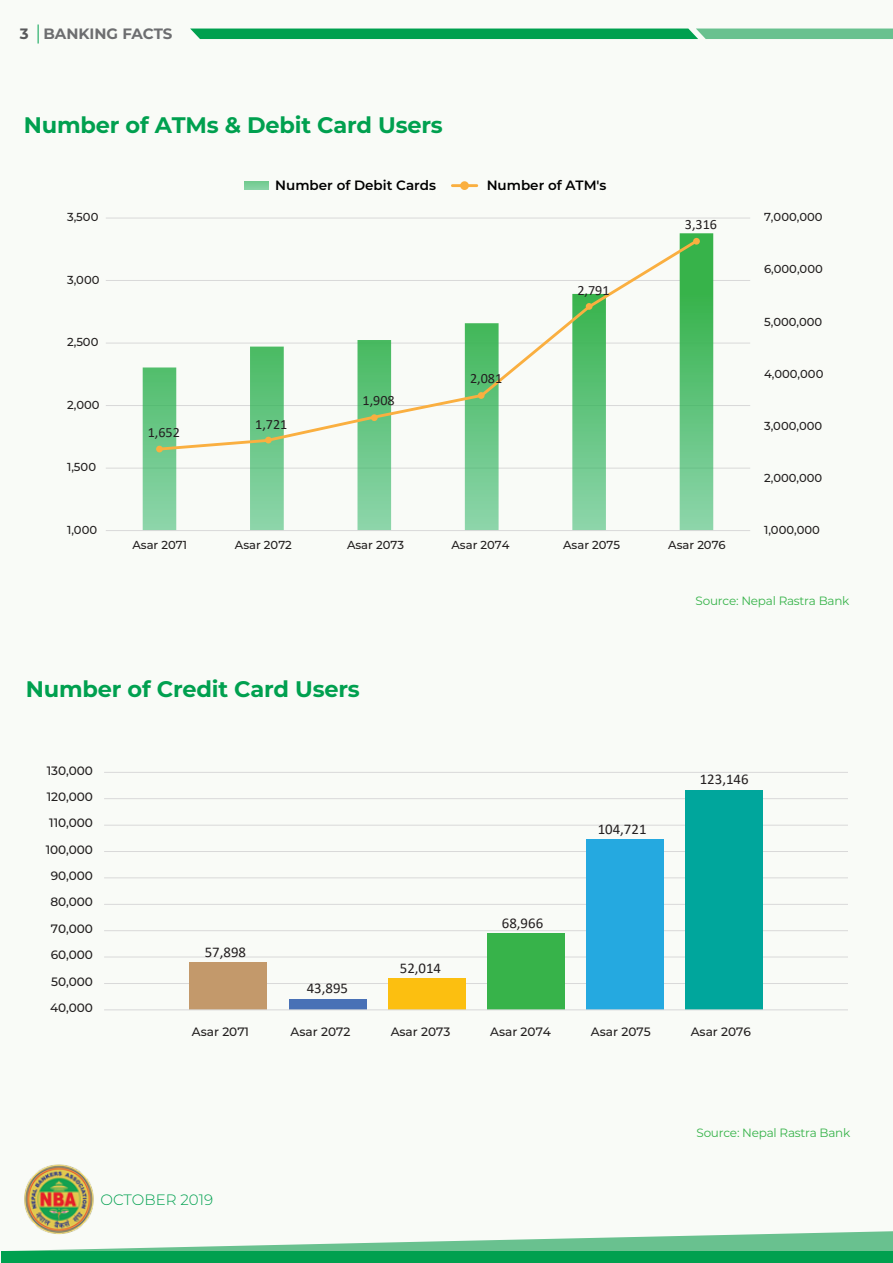
<style>
.page{position:relative;width:893px;height:1263px;background:#f9fbf7}
.page>*{position:absolute;margin:0;border:0;box-sizing:border-box;transform-origin:0 0}
.t1{font:700 22.5px "Montserrat";letter-spacing:-.01em;color:#00a04f}
.t2{font:700 15px "Montserrat";color:#6d6e70}
.t3{font:300 15px "Montserrat";color:#00a04f}
.t4{font:14.85px "Calibri";color:#231f20}
.t5{font:14.1px "Calibri";color:#231f20}
.t6{font:600 13.5px "Montserrat";color:#000}
.t7{font:500 12.15px "Montserrat";color:#221f1f}
.t8{font:12px "Montserrat";letter-spacing:-.02em;color:#37b34a}
.t9{font:500 11.55px "Montserrat";color:#221f1f}
.s1{color:#58595b}
</style>
<div class="page">
<svg style="left:190px;top:29px;width:703px;height:10px;background:#21aa63"></svg>
<svg style="left:38px;top:25px;width:1px;height:19px"></svg>
<svg style="left:8px;top:1231px;width:885px;height:20px"></svg>
<div style="left:1px;top:1251px;width:892px;height:12px;background:#00a04f"></div>
<img style="left:9px;top:1164px;width:99px;height:84px">
<hr style="left:106px;top:468px;width:644px;height:1px;background:#d9d9d9">
<hr style="left:106px;top:405px;width:644px;height:1px;background:#d9d9d9">
<hr style="left:106px;top:343px;width:644px;height:1px;background:#d9d9d9">
<hr style="left:106px;top:280px;width:644px;height:1px;background:#d9d9d9">
<hr style="left:106px;top:218px;width:644px;height:1px;background:#d9d9d9">
<svg style="left:143px;top:233px;width:570px;height:297px"></svg>
<hr style="left:106px;top:530px;width:644px;height:1px;background:#d9d9d9">
<svg style="left:156px;top:237px;width:544px;height:215px"></svg>
<div style="left:156px;top:446px;width:7px;height:6px;background:#faaf40;border-radius:50%"></div>
<div style="left:265px;top:437px;width:7px;height:6px;background:#faaf40;border-radius:50%"></div>
<div style="left:371px;top:414px;width:7px;height:7px;background:#faaf40;border-radius:50%"></div>
<div style="left:478px;top:392px;width:7px;height:7px;background:#faaf40;border-radius:50%"></div>
<div style="left:586px;top:303px;width:6px;height:7px;background:#faaf40;border-radius:50%"></div>
<div style="left:693px;top:238px;width:7px;height:7px;background:#faaf40;border-radius:50%"></div>
<div style="left:244px;top:181px;width:25px;height:9px;background:#7dcf9b"></div>
<hr style="left:452px;top:184px;width:25px;height:3px;background:#faaf40">
<div style="left:460px;top:181px;width:9px;height:9px;background:#faaf40;border-radius:50%"></div>
<hr style="left:104px;top:983px;width:744px;height:1px;background:#d9d9d9">
<hr style="left:104px;top:957px;width:744px;height:1px;background:#d9d9d9">
<hr style="left:104px;top:930px;width:744px;height:1px;background:#d9d9d9">
<hr style="left:104px;top:904px;width:744px;height:1px;background:#d9d9d9">
<hr style="left:104px;top:877px;width:744px;height:1px;background:#d9d9d9">
<hr style="left:104px;top:851px;width:744px;height:1px;background:#d9d9d9">
<hr style="left:104px;top:825px;width:744px;height:1px;background:#d9d9d9">
<hr style="left:104px;top:798px;width:744px;height:1px;background:#d9d9d9">
<hr style="left:104px;top:772px;width:744px;height:1px;background:#d9d9d9">
<div style="left:189px;top:962px;width:78px;height:48px;background:#c3996b"></div>
<div style="left:289px;top:999px;width:77px;height:11px;background:#4971b6"></div>
<div style="left:388px;top:978px;width:77px;height:32px;background:#fcbf10"></div>
<div style="left:486px;top:933px;width:78px;height:77px;background:#37b34a"></div>
<div style="left:586px;top:839px;width:78px;height:171px;background:#25a9e0"></div>
<div style="left:685px;top:790px;width:78px;height:220px;background:#00a69c"></div>
<hr style="left:104px;top:1009px;width:744px;height:1px;background:#d9d9d9">
<p class="t2" style="left:20px;top:23px;width:154px"><span class="s1">3</span> BANKING FACTS</p>
<h1 class="t1" style="left:24px;top:109px;width:420px">Number of ATMs &amp; Debit Card Users</h1>
<p class="t9" style="left:67px;top:209px;width:33px">3,500</p>
<p class="t9" style="left:67px;top:272px;width:34px">3,000</p>
<p class="t9" style="left:67px;top:334px;width:33px">2,500</p>
<p class="t9" style="left:67px;top:397px;width:34px">2,000</p>
<p class="t9" style="left:67px;top:459px;width:31px">1,500</p>
<p class="t9" style="left:67px;top:522px;width:32px">1,000</p>
<p class="t5" style="left:148px;top:423px;width:34px">1,652</p>
<p class="t6" style="left:275px;top:175px;width:162px">Number of Debit Cards</p>
<p class="t6" style="left:487px;top:175px;width:121px">Number of ATM's</p>
<p class="t5" style="left:255px;top:414px;width:34px">1,721</p>
<p class="t5" style="left:363px;top:391px;width:34px">1,908</p>
<p class="t5" style="left:470px;top:369px;width:34px">2,081</p>
<p class="t5" style="left:577px;top:280px;width:34px">2,791</p>
<p class="t5" style="left:685px;top:215px;width:34px">3,316</p>
<p class="t9" style="left:132px;top:537px;width:56px">Asar 2071</p>
<p class="t9" style="left:235px;top:537px;width:58px">Asar 2072</p>
<p class="t9" style="left:347px;top:537px;width:58px">Asar 2073</p>
<p class="t9" style="left:451px;top:537px;width:60px">Asar 2074</p>
<p class="t9" style="left:563px;top:537px;width:58px">Asar 2075</p>
<p class="t9" style="left:668px;top:537px;width:59px">Asar 2076</p>
<p class="t9" style="left:764px;top:209px;width:60px">7,000,000</p>
<p class="t9" style="left:764px;top:261px;width:60px">6,000,000</p>
<p class="t9" style="left:764px;top:313px;width:60px">5,000,000</p>
<p class="t9" style="left:764px;top:365px;width:61px">4,000,000</p>
<p class="t9" style="left:764px;top:417px;width:60px">3,000,000</p>
<p class="t9" style="left:764px;top:470px;width:60px">2,000,000</p>
<p class="t9" style="left:764px;top:522px;width:57px">1,000,000</p>
<p class="t8" style="left:696px;top:593px;width:155px">Source: Nepal Rastra Bank</p>
<h1 class="t1" style="left:26px;top:673px;width:335px">Number of Credit Card Users</h1>
<p class="t7" style="left:47px;top:762px;width:48px">130,000</p>
<p class="t7" style="left:47px;top:788px;width:48px">120,000</p>
<p class="t7" style="left:49px;top:814px;width:45px">110,000</p>
<p class="t7" style="left:46px;top:841px;width:49px">100,000</p>
<p class="t7" style="left:51px;top:867px;width:44px">90,000</p>
<p class="t7" style="left:50px;top:894px;width:44px">80,000</p>
<p class="t7" style="left:51px;top:920px;width:43px">70,000</p>
<p class="t7" style="left:51px;top:946px;width:44px">60,000</p>
<p class="t7" style="left:51px;top:973px;width:43px">50,000</p>
<p class="t7" style="left:50px;top:999px;width:44px">40,000</p>
<p class="t4" style="left:205px;top:942px;width:43px">57,898</p>
<p class="t4" style="left:307px;top:978px;width:43px">43,895</p>
<p class="t4" style="left:400px;top:958px;width:43px">52,014</p>
<p class="t4" style="left:502px;top:913px;width:43px">68,966</p>
<p class="t4" style="left:598px;top:819px;width:50px">104,721</p>
<p class="t4" style="left:700px;top:768px;width:50px">123,146</p>
<p class="t7" style="left:192px;top:1023px;width:59px">Asar 2071</p>
<p class="t7" style="left:291px;top:1023px;width:61px">Asar 2072</p>
<p class="t7" style="left:391px;top:1023px;width:61px">Asar 2073</p>
<p class="t7" style="left:490px;top:1023px;width:62px">Asar 2074</p>
<p class="t7" style="left:591px;top:1023px;width:61px">Asar 2075</p>
<p class="t7" style="left:691px;top:1023px;width:62px">Asar 2076</p>
<p class="t3" style="left:100px;top:1189px;width:114px">OCTOBER 2019</p>
<p class="t8" style="left:696px;top:1125px;width:155px">Source: Nepal Rastra Bank</p>
</div>
